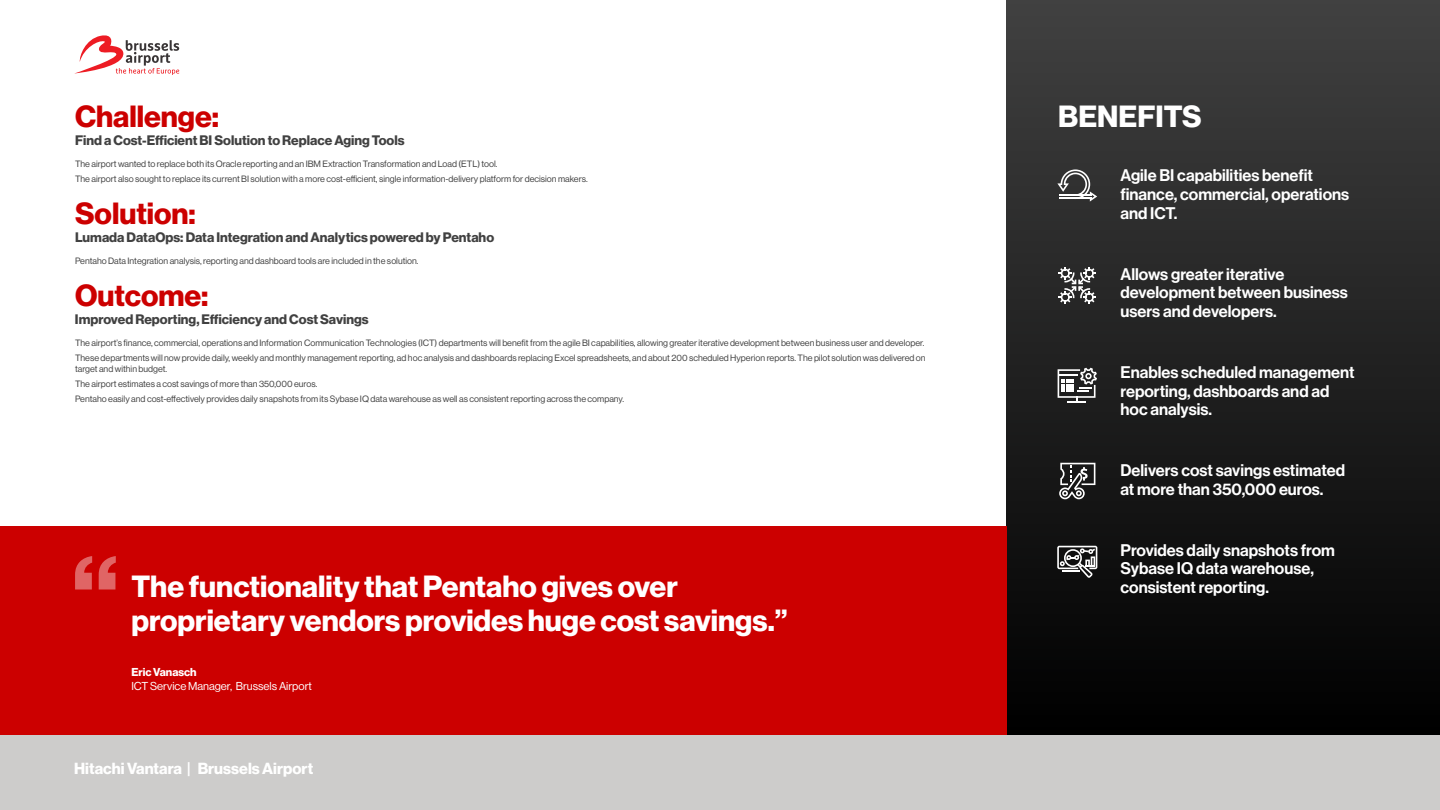
<style>
.page{position:relative;width:1440px;height:810px;background:#fff}
.page>*{position:absolute;margin:0;border:0;box-sizing:border-box;transform-origin:0 0}
.t1{font:112.5px "N Haas Grotesk DS Pro 75 Bd";color:#fff}
.t2{font:30px "N Haas Grotesk DS Pro 75 Bd";color:#fff}
.t3{font:30px "N Haas Grotesk DS Pro 75 Bd";color:#c00}
.t4{font:16.5px/18.8px "N Haas Grotesk DS Pro 65 Md";color:#fff}
.t5{font:15.75px "N Haas Grotesk DS Pro 75 Bd";color:#fff}
.t6{font:13.5px "N Haas Grotesk DS Pro 75 Bd";color:#414141}
.t7{font:11.25px "N Haas Grotesk DS Pro 55 Rg";color:#fff}
.t8{font:11.25px "N Haas Grotesk DS Pro 75 Bd";color:#fff}
.t9{font:9px/15.1px "N Haas Grotesk DS Pro 55 Rg";color:#414141}
</style>
<div class="page">
<div style="left:0;top:735px;width:1440px;height:75px;background:#cdcccb"></div>
<div style="left:1006px;top:0;width:434px;height:735px;background:linear-gradient(to bottom,#414141,#000)"></div>
<svg style="left:74px;top:35px;width:105px;height:40px"></svg>
<div style="left:0;top:527px;width:1006px;height:208px;background:#c00"></div>
<svg style="left:1057px;top:169px;width:40px;height:33px"></svg>
<svg style="left:1059px;top:267px;width:37px;height:37px"></svg>
<svg style="left:1058px;top:368px;width:39px;height:35px"></svg>
<svg style="left:1059px;top:463px;width:36px;height:36px"></svg>
<svg style="left:1057px;top:546px;width:40px;height:32px"></svg>
<h2 class="t3" style="left:75px;top:99px;width:146px">Challenge:</h2>
<h3 class="t6" style="left:75px;top:132px;width:331px">Find a Cost-Efficient BI Solution to Replace Aging Tools</h3>
<p class="t9" style="left:75px;top:156px;width:514px">The airport wanted to replace both its Oracle reporting and an IBM Extraction Transformation and Load (ETL) tool.<br>The airport also sought to replace its current BI solution with a more cost-efficient, single information-delivery platform for decision makers.</p>
<h2 class="t3" style="left:75px;top:196px;width:122px">Solution:</h2>
<h3 class="t6" style="left:75px;top:229px;width:421px">Lumada DataOps: Data Integration and Analytics powered by Pentaho</h3>
<p class="t9" style="left:75px;top:254px;width:345px">Pentaho Data Integration analysis, reporting and dashboard tools are included in the solution.</p>
<h2 class="t3" style="left:75px;top:278px;width:135px">Outcome:</h2>
<h3 class="t6" style="left:75px;top:311px;width:295px">Improved Reporting, Efficiency and Cost Savings</h3>
<p class="t9" style="left:75px;top:336px;width:852px">The airport’s finance, commercial, operations and Information Communication Technologies (ICT) departments will benefit from the agile BI capabilities, allowing greater iterative development between business user and developer.<br>These departments will now provide daily, weekly and monthly management reporting, ad hoc analysis and dashboards replacing Excel spreadsheets, and about 200 scheduled Hyperion reports. The pilot solution was delivered on</p>
<p class="t9" style="left:75px;top:361px;width:551px">target and within budget.<br>The airport estimates a cost savings of more than 350,000 euros.<br>Pentaho easily and cost-effectively provides daily snapshots from its Sybase IQ data warehouse as well as consistent reporting across the company.</p>
<h1 class="t1" style="left:71px;top:532px;width:50px">“</h1>
<h2 class="t2" style="left:131px;top:569px;width:548px">The functionality that Pentaho gives over</h2>
<h2 class="t2" style="left:131px;top:603px;width:658px">proprietary vendors provides huge cost savings.”</h2>
<p class="t8" style="left:131px;top:666px;width:67px">Eric Vanasch</p>
<p class="t7" style="left:131px;top:679px;width:182px">ICT Service Manager, Brussels Airport</p>
<h3 class="t5" style="left:74px;top:760px;width:240px">Hitachi Vantara | Brussels Airport</h3>
<h2 class="t2" style="left:1058px;top:99px;width:145px">BENEFITS</h2>
<h3 class="t4" style="left:1120px;top:166px;width:230px">Agile BI capabilities benefit finance, commercial, operations and ICT.</h3>
<h3 class="t4" style="left:1120px;top:265px;width:229px">Allows greater iterative development between business users and developers.</h3>
<h3 class="t4" style="left:1120px;top:363px;width:236px">Enables scheduled management reporting, dashboards and ad hoc analysis.</h3>
<h3 class="t4" style="left:1120px;top:461px;width:226px">Delivers cost savings estimated at more than 350,000 euros.</h3>
<h3 class="t4" style="left:1120px;top:541px;width:216px">Provides daily snapshots from<br>Sybase IQ data warehouse, consistent reporting.</h3>
</div>
